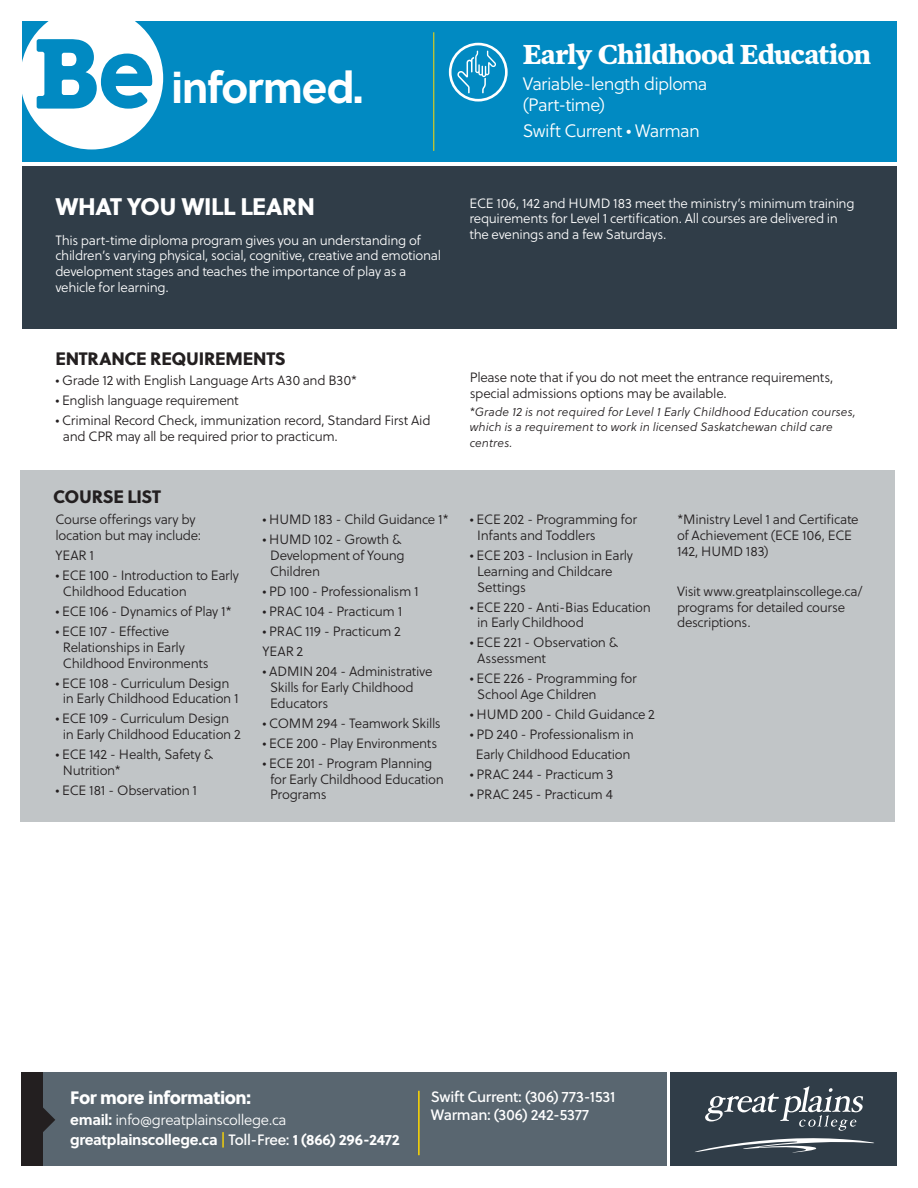
<style>
.page{position:relative;width:918px;height:1188px;background:#fff}
.page>*{position:absolute;margin:0;border:0;box-sizing:border-box;transform-origin:0 0}
.t1{font:700 43.5px "Soleil";letter-spacing:-.03em;color:#fff}
.t2{font:700 27px "Poynter Oldstyle Text";letter-spacing:-.03em;color:#fff}
.t3{font:24px "Soleil Xb";letter-spacing:-.02em;color:#fff}
.t4{font:18px/21.6px "Soleil Lt";letter-spacing:-.035em;color:#fff}
.t5{font:18px "Soleil Xb";letter-spacing:-.02em;color:#231f20}
.t6{font:18px "Soleil Xb";letter-spacing:-.025em;color:#fff}
.t7{font:700 15px "Soleil";letter-spacing:-.02em;color:#fff}
.t8{font:15px "Soleil Bk";letter-spacing:-.015em;color:#fff}
.t9{font:15px "Soleil Lt";letter-spacing:-.03em;color:#fff}
.t10{font:13.5px/15.8px "Soleil Lt";letter-spacing:-.02em;color:#231f20}
.t11{font:13.5px/15.8px "Soleil Lt";letter-spacing:-.02em;color:#fff}
.t12{font:italic 12px/14.4px "Soleil Lt";letter-spacing:.005em;color:#231f20}
.s1{font-family:"Soleil Bk";font-weight:400;color:#ffd801}
.s2{font-family:"Soleil Bk";font-weight:400}
.s3{font-family:"Soleil";font-weight:700}
</style>
<div class="page">
<div style="left:22px;top:22px;width:874px;height:140px;background:#018ac2"></div>
<svg style="left:22px;top:21px;width:141px;height:128px"></svg>
<div style="left:22px;top:166px;width:874px;height:162px;background:#303d48"></div>
<div style="left:20px;top:470px;width:875px;height:351px;background:#c1c5c7"></div>
<hr style="left:433px;top:32px;width:1px;height:119px;background:#ffd801">
<div style="left:32px;top:1073px;width:635px;height:93px;background:#596670"></div>
<div style="left:670px;top:1073px;width:226px;height:93px;background:#303d48"></div>
<div style="left:22px;top:1073px;width:21px;height:93px;background:#231f20"></div>
<svg style="left:43px;top:1107px;width:12px;height:25px"></svg>
<svg style="left:695px;top:1086px;width:179px;height:67px"></svg>
<hr style="left:418px;top:1091px;width:2px;height:64px;background:#ffd801">
<svg style="left:449px;top:43px;width:59px;height:59px"></svg>
<h1 class="t1" style="left:171px;top:54px;width:194px">informed.</h1>
<p class="t2" style="left:523px;top:37px;width:350px">Early Childhood Education</p>
<p class="t4" style="left:523px;top:73px;width:186px">Variable-length diploma (Part-time)</p>
<p class="t4" style="left:523px;top:120px;width:179px">Swift Current • Warman</p>
<p class="t3" style="left:55px;top:188px;width:261px">WHAT YOU WILL LEARN</p>
<p class="t11" style="left:55px;top:232px;width:387px">This part-time diploma program gives you an understanding of children’s varying physical, social, cognitive, creative and emotional development stages and teaches the importance of play as a vehicle for learning.</p>
<p class="t11" style="left:469px;top:195px;width:387px">ECE 106, 142 and HUMD 183 meet the ministry’s minimum training requirements for Level 1 certification. All courses are delivered in the evenings and a few Saturdays.</p>
<p class="t5" style="left:55px;top:345px;width:232px">ENTRANCE REQUIREMENTS</p>
<p class="t10" style="left:55px;top:373px;width:304px">• Grade 12 with English Language Arts A30 and B30*</p>
<p class="t10" style="left:55px;top:393px;width:185px">• English language requirement</p>
<p class="t10" style="left:63px;top:413px;width:369px;text-indent:-8px">• Criminal Record Check, immunization record, Standard First Aid and CPR may all be required prior to practicum.</p>
<p class="t5" style="left:53px;top:482px;width:109px">COURSE LIST</p>
<p class="t10" style="left:55px;top:512px;width:148px">Course offerings vary by location but may include:</p>
<p class="t10" style="left:55px;top:547px;width:40px">YEAR 1</p>
<p class="t10" style="left:63px;top:567px;width:178px;text-indent:-8px">• ECE 100 - Introduction to Early<br>Childhood Education</p>
<p class="t10" style="left:55px;top:603px;width:178px">• ECE 106 - Dynamics of Play 1*</p>
<p class="t10" style="left:63px;top:623px;width:147px;text-indent:-8px">• ECE 107 - Effective<br>Relationships in Early<br>Childhood Environments</p>
<p class="t10" style="left:63px;top:675px;width:177px;text-indent:-8px">• ECE 108 - Curriculum Design in Early Childhood Education 1</p>
<p class="t10" style="left:63px;top:711px;width:180px;text-indent:-8px">• ECE 109 - Curriculum Design in Early Childhood Education 2</p>
<p class="t10" style="left:63px;top:747px;width:152px;text-indent:-8px">• ECE 142 - Health, Safety &amp;<br>Nutrition*</p>
<p class="t10" style="left:55px;top:782px;width:143px">• ECE 181 - Observation 1</p>
<p class="t10" style="left:263px;top:512px;width:188px">• HUMD 183 - Child Guidance 1*</p>
<p class="t10" style="left:270px;top:532px;width:136px;text-indent:-8px">• HUMD 102 - Growth &amp;<br>Development of Young<br>Children</p>
<p class="t10" style="left:263px;top:583px;width:158px">• PD 100 - Professionalism 1</p>
<p class="t10" style="left:263px;top:603px;width:141px">• PRAC 104 - Practicum 1</p>
<p class="t10" style="left:263px;top:623px;width:140px">• PRAC 119 - Practicum 2</p>
<p class="t10" style="left:263px;top:643px;width:42px">YEAR 2</p>
<p class="t10" style="left:270px;top:663px;width:164px;text-indent:-8px">• ADMIN 204 - Administrative<br>Skills for Early Childhood<br>Educators</p>
<p class="t10" style="left:263px;top:715px;width:180px">• COMM 294 - Teamwork Skills</p>
<p class="t10" style="left:263px;top:735px;width:176px">• ECE 200 - Play Environments</p>
<p class="t10" style="left:270px;top:755px;width:175px;text-indent:-8px">• ECE 201 - Program Planning for Early Childhood Education<br>Programs</p>
<p class="t10" style="left:470px;top:369px;width:365px">Please note that if you do not meet the entrance requirements, special admissions options may be available.</p>
<p class="t12" style="left:470px;top:405px;width:388px">*Grade 12 is not required for Level 1 Early Childhood Education courses, which is a requirement to work in licensed Saskatchewan child care</p>
<p class="t12" style="left:470px;top:435px;width:44px">centres.</p>
<p class="t10" style="left:477px;top:512px;width:161px;text-indent:-8px">• ECE 202 - Programming for<br>Infants and Toddlers</p>
<p class="t10" style="left:477px;top:547px;width:157px;text-indent:-8px">• ECE 203 - Inclusion in Early<br>Learning and Childcare<br>Settings</p>
<p class="t10" style="left:477px;top:599px;width:175px;text-indent:-8px">• ECE 220 - Anti-Bias Education in Early Childhood</p>
<p class="t10" style="left:477px;top:635px;width:142px;text-indent:-8px">• ECE 221 - Observation &amp;<br>Assessment</p>
<p class="t10" style="left:477px;top:671px;width:161px;text-indent:-8px">• ECE 226 - Programming for<br>School Age Children</p>
<p class="t10" style="left:470px;top:706px;width:187px">• HUMD 200 - Child Guidance 2</p>
<p class="t10" style="left:470px;top:726px;width:166px">• PD 240 - Professionalism in</p>
<p class="t10" style="left:476px;top:747px;width:156px">Early Childhood Education</p>
<p class="t10" style="left:470px;top:767px;width:145px">• PRAC 244 - Practicum 3</p>
<p class="t10" style="left:470px;top:787px;width:145px">• PRAC 245 - Practicum 4</p>
<p class="t10" style="left:677px;top:512px;width:183px">*Ministry Level 1 and Certificate of Achievement (ECE 106, ECE<br>142, HUMD 183)</p>
<p class="t10" style="left:677px;top:583px;width:187px">Visit www.greatplainscollege.ca/ programs for detailed course descriptions.</p>
<p class="t6" style="left:70px;top:1084px;width:182px">For more information:</p>
<p class="t7" style="left:70px;top:1128px;width:331px">greatplainscollege.ca <span class="s1">|</span> <span class="s2">Toll-Free:</span> 1 (866) 296-2472</p>
<p class="t9" style="left:70px;top:1109px;width:218px"><span class="s3">email:</span> info@greatplainscollege.ca</p>
<p class="t8" style="left:431px;top:1085px;width:186px">Swift Current: (306) 773-1531</p>
<p class="t8" style="left:431px;top:1103px;width:160px">Warman: (306) 242-5377</p>
</div>
